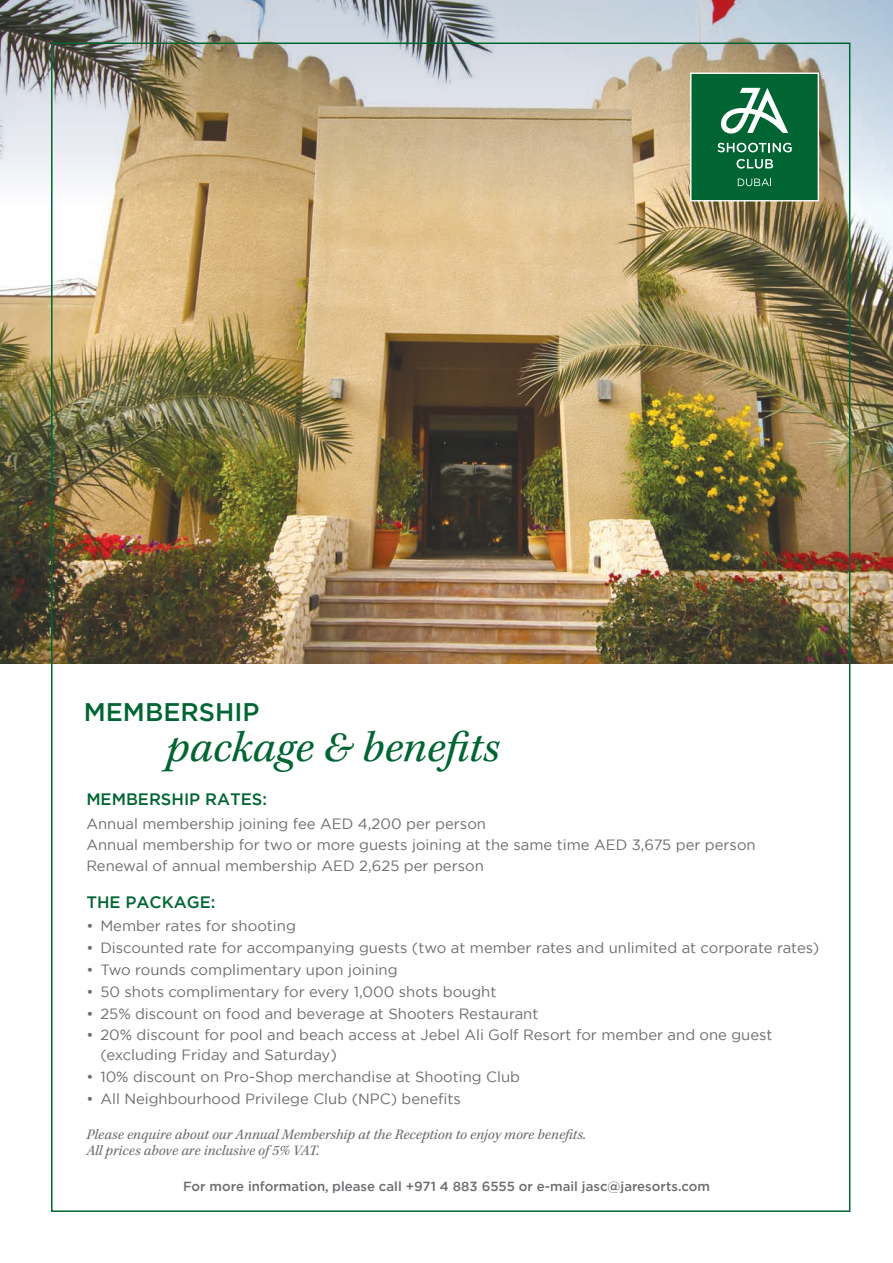
<style>
.page{position:relative;width:893px;height:1263px;background:#fff}
.page>*{position:absolute;margin:0;border:0;box-sizing:border-box;transform-origin:0 0}
.t1{font:italic 44.85px "Kepler Std";color:#006532}
.t2{font:500 25.35px "Gotham";color:#006532}
.t3{font:500 16.5px "Gotham";color:#006532}
.t4{font:14.85px "Gotham";color:#6c6d70}
.t5{font:italic 14.85px "Kepler Std";color:#6c6d70}
.t6{font:500 13.2px "Gotham";color:#6c6d70}
</style>
<div class="page">
<img style="left:0;top:222px;width:893px;height:441px">
<img style="left:0;top:0;width:893px;height:222px">
<div style="left:690px;top:73px;width:129px;height:128px;background:#006532;border:1px solid #fff"></div>
<svg style="left:736px;top:159px;width:37px;height:10px"></svg>
<svg style="left:717px;top:143px;width:75px;height:9px"></svg>
<svg style="left:721px;top:88px;width:67px;height:46px"></svg>
<svg style="left:738px;top:179px;width:33px;height:7px"></svg>
<p class="t2" style="left:84px;top:696px;width:177px">MEMBERSHIP</p>
<p class="t1" style="left:167px;top:722px;width:335px">package &amp; benefits</p>
<p class="t3" style="left:86px;top:788px;width:182px">MEMBERSHIP RATES:</p>
<p class="t4" style="left:86px;top:814px;width:401px">Annual membership joining fee AED 4,200 per person</p>
<p class="t4" style="left:86px;top:835px;width:671px">Annual membership for two or more guests joining at the same time AED 3,675 per person</p>
<p class="t4" style="left:86px;top:856px;width:399px">Renewal of annual membership AED 2,625 per person</p>
<p class="t3" style="left:86px;top:891px;width:131px">THE PACKAGE:</p>
<p class="t4" style="left:86px;top:916px;width:9px">•</p>
<p class="t4" style="left:100px;top:916px;width:197px">Member rates for shooting</p>
<p class="t4" style="left:86px;top:938px;width:9px">•</p>
<p class="t4" style="left:100px;top:938px;width:720px">Discounted rate for accompanying guests (two at member rates and unlimited at corporate rates(</p>
<p class="t4" style="left:86px;top:960px;width:9px">•</p>
<p class="t4" style="left:100px;top:960px;width:299px">Two rounds complimentary upon joining</p>
<p class="t4" style="left:86px;top:982px;width:9px">•</p>
<p class="t4" style="left:100px;top:982px;width:398px">50 shots complimentary for every 1,000 shots bought</p>
<p class="t4" style="left:86px;top:1004px;width:9px">•</p>
<p class="t4" style="left:100px;top:1004px;width:440px">25% discount on food and beverage at Shooters Restaurant</p>
<p class="t4" style="left:86px;top:1025px;width:9px">•</p>
<p class="t4" style="left:100px;top:1025px;width:673px">20% discount for pool and beach access at Jebel Ali Golf Resort for member and one guest</p>
<p class="t4" style="left:86px;top:1067px;width:9px">•</p>
<p class="t4" style="left:100px;top:1045px;width:238px">(excluding Friday and Saturday(</p>
<p class="t4" style="left:100px;top:1067px;width:421px">10% discount on Pro-Shop merchandise at Shooting Club</p>
<p class="t4" style="left:86px;top:1089px;width:9px">•</p>
<p class="t4" style="left:100px;top:1089px;width:362px">All Neighbourhood Privilege Club (NPC) benefits</p>
<p class="t5" style="left:86px;top:1125px;width:501px">Please enquire about our Annual Membership at the Reception to enjoy more benefits.</p>
<p class="t5" style="left:86px;top:1142px;width:235px">Allprices above are inclusive of 5% VAT.</p>
<p class="t6" style="left:183px;top:1177px;width:528px">For more information, please call +971 4 883 6555 or e-mail jasc@jaresorts.com</p>
</div>
